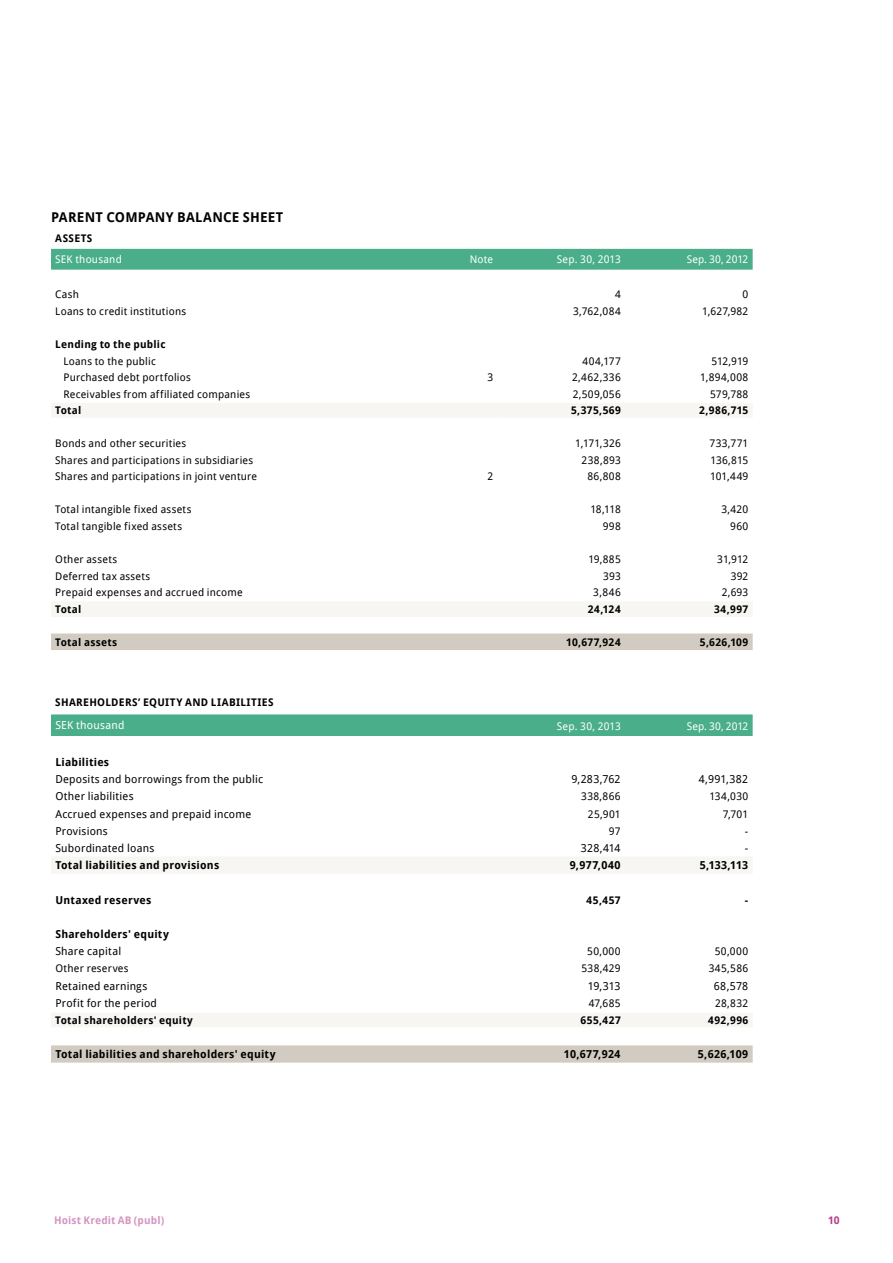
<style>
.page{position:relative;width:893px;height:1263px;background:#fff}
.page>*{position:absolute;margin:0;border:0;box-sizing:border-box;transform-origin:0 0}
.t1{font:700 13.5px "Droid Sans";letter-spacing:.02em;color:#000}
.t2{font:10.95px "Droid Sans";letter-spacing:.02em;color:#000}
.t3{font:700 10.95px "Droid Sans";letter-spacing:.02em;color:#000}
.t4{font:10.95px "Droid Sans";letter-spacing:.02em;color:#fff}
.t5{font:10.5px "Droid Sans";letter-spacing:.025em;color:#000}
.t6{font:700 10.5px "Droid Sans";letter-spacing:.03em;color:#000}
.t7{font:10.5px "Droid Sans";letter-spacing:.015em;color:#fff}
.t8{font:700 10.5px "Droid Sans";letter-spacing:.015em;color:#d596c0}
.t9{font:700 10.5px "Droid Sans";color:#b83c86}
</style>
<div class="page">
<div style="left:51px;top:249px;width:702px;height:21px;background:#4aae8a"></div>
<svg style="left:51px;top:403px;width:701px;height:214px"></svg>
<div style="left:51px;top:633px;width:702px;height:17px;background:#d2cbc1"></div>
<hr style="left:51px;top:418px;width:391px;height:1px;background:#fff">
<hr style="left:442px;top:418px;width:55px;height:1px;background:#fff">
<hr style="left:497px;top:418px;width:128px;height:1px;background:#fff">
<hr style="left:625px;top:418px;width:128px;height:1px;background:#fff">
<hr style="left:51px;top:500px;width:391px;height:2px;background:#fff">
<hr style="left:442px;top:500px;width:55px;height:2px;background:#fff">
<hr style="left:497px;top:500px;width:128px;height:2px;background:#fff">
<hr style="left:625px;top:500px;width:128px;height:2px;background:#fff">
<hr style="left:51px;top:517px;width:391px;height:2px;background:#fff">
<hr style="left:442px;top:517px;width:55px;height:2px;background:#fff">
<hr style="left:497px;top:517px;width:128px;height:2px;background:#fff">
<hr style="left:625px;top:517px;width:128px;height:2px;background:#fff">
<hr style="left:51px;top:533px;width:391px;height:2px;background:#fff">
<hr style="left:442px;top:533px;width:55px;height:2px;background:#fff">
<hr style="left:497px;top:533px;width:128px;height:2px;background:#fff">
<hr style="left:625px;top:533px;width:128px;height:2px;background:#fff">
<hr style="left:51px;top:599px;width:391px;height:2px;background:#fff">
<hr style="left:442px;top:599px;width:55px;height:2px;background:#fff">
<hr style="left:497px;top:599px;width:128px;height:2px;background:#fff">
<hr style="left:625px;top:599px;width:128px;height:2px;background:#fff">
<div style="left:51px;top:714px;width:702px;height:22px;background:#4aae8a"></div>
<svg style="left:51px;top:857px;width:701px;height:170px"></svg>
<div style="left:51px;top:1045px;width:702px;height:17px;background:#d2cbc1"></div>
<hr style="left:51px;top:1011px;width:391px;height:1px;background:#fff">
<hr style="left:442px;top:1011px;width:55px;height:1px;background:#fff">
<hr style="left:497px;top:1011px;width:128px;height:1px;background:#fff">
<hr style="left:625px;top:1011px;width:128px;height:1px;background:#fff">
<p class="t1" style="left:51px;top:209px;width:234px">PARENT COMPANY BALANCE SHEET</p>
<p class="t6" style="left:55px;top:233px;width:39px">ASSETS</p>
<p class="t7" style="left:55px;top:253px;width:68px">SEK thousand</p>
<p class="t7" style="left:470px;top:253px;width:25px">Note</p>
<p class="t7" style="left:557px;top:253px;width:66px">Sep. 30, 2013</p>
<p class="t7" style="left:687px;top:253px;width:63px">Sep. 30, 2012</p>
<p class="t5" style="left:55px;top:289px;width:25px">Cash</p>
<p class="t5" style="left:615px;top:289px;width:7px">4</p>
<p class="t5" style="left:743px;top:289px;width:7px">0</p>
<p class="t5" style="left:55px;top:305px;width:132px">Loans to credit institutions</p>
<p class="t5" style="left:573px;top:305px;width:49px">3,762,084</p>
<p class="t5" style="left:702px;top:305px;width:48px">1,627,982</p>
<p class="t6" style="left:55px;top:338px;width:112px">Lending to the public</p>
<p class="t5" style="left:63px;top:355px;width:94px">Loans to the public</p>
<p class="t5" style="left:582px;top:355px;width:40px">404,177</p>
<p class="t5" style="left:712px;top:355px;width:38px">512,919</p>
<p class="t5" style="left:63px;top:371px;width:129px">Purchased debt portfolios</p>
<p class="t5" style="left:487px;top:371px;width:7px">3</p>
<p class="t5" style="left:572px;top:371px;width:50px">2,462,336</p>
<p class="t5" style="left:700px;top:371px;width:50px">1,894,008</p>
<p class="t5" style="left:63px;top:388px;width:188px">Receivables from affiliated companies</p>
<p class="t5" style="left:573px;top:388px;width:50px">2,509,056</p>
<p class="t5" style="left:710px;top:388px;width:40px">579,788</p>
<p class="t6" style="left:55px;top:404px;width:28px">Total</p>
<p class="t6" style="left:571px;top:404px;width:51px">5,375,569</p>
<p class="t6" style="left:699px;top:404px;width:51px">2,986,715</p>
<p class="t5" style="left:55px;top:438px;width:133px">Bonds and other securities</p>
<p class="t5" style="left:575px;top:438px;width:47px">1,171,326</p>
<p class="t5" style="left:709px;top:438px;width:40px">733,771</p>
<p class="t5" style="left:55px;top:454px;width:199px">Shares and participations in subsidiaries</p>
<p class="t5" style="left:582px;top:454px;width:41px">238,893</p>
<p class="t5" style="left:710px;top:454px;width:39px">136,815</p>
<p class="t5" style="left:55px;top:471px;width:203px">Shares and participations in joint venture</p>
<p class="t5" style="left:487px;top:471px;width:7px">2</p>
<p class="t5" style="left:587px;top:471px;width:35px">86,808</p>
<p class="t5" style="left:710px;top:471px;width:40px">101,449</p>
<p class="t5" style="left:55px;top:504px;width:138px">Total intangible fixed assets</p>
<p class="t5" style="left:590px;top:504px;width:32px">18,118</p>
<p class="t5" style="left:721px;top:504px;width:28px">3,420</p>
<p class="t5" style="left:55px;top:520px;width:128px">Total tangible fixed assets</p>
<p class="t5" style="left:603px;top:520px;width:20px">998</p>
<p class="t5" style="left:730px;top:520px;width:20px">960</p>
<p class="t5" style="left:55px;top:553px;width:63px">Other assets</p>
<p class="t5" style="left:588px;top:553px;width:34px">19,885</p>
<p class="t5" style="left:717px;top:553px;width:33px">31,912</p>
<p class="t5" style="left:55px;top:570px;width:97px">Deferred tax assets</p>
<p class="t5" style="left:603px;top:570px;width:19px">393</p>
<p class="t5" style="left:731px;top:570px;width:19px">392</p>
<p class="t5" style="left:55px;top:586px;width:189px">Prepaid expenses and accrued income</p>
<p class="t5" style="left:593px;top:586px;width:29px">3,846</p>
<p class="t5" style="left:722px;top:586px;width:28px">2,693</p>
<p class="t6" style="left:55px;top:603px;width:28px">Total</p>
<p class="t6" style="left:588px;top:603px;width:35px">24,124</p>
<p class="t6" style="left:714px;top:603px;width:36px">34,997</p>
<p class="t6" style="left:55px;top:636px;width:63px">Total assets</p>
<p class="t6" style="left:566px;top:636px;width:56px">10,677,924</p>
<p class="t6" style="left:700px;top:636px;width:50px">5,626,109</p>
<p class="t6" style="left:55px;top:696px;width:220px">SHAREHOLDERS’ EQUITY AND LIABILITIES</p>
<p class="t4" style="left:55px;top:719px;width:71px">SEK thousand</p>
<p class="t7" style="left:557px;top:720px;width:66px">Sep. 30, 2013</p>
<p class="t7" style="left:687px;top:720px;width:63px">Sep. 30, 2012</p>
<p class="t3" style="left:55px;top:756px;width:55px">Liabilities</p>
<p class="t2" style="left:55px;top:773px;width:209px">Deposits and borrowings from the public</p>
<p class="t2" style="left:571px;top:773px;width:51px">9,283,762</p>
<p class="t2" style="left:699px;top:773px;width:51px">4,991,382</p>
<p class="t2" style="left:55px;top:790px;width:80px">Other liabilities</p>
<p class="t5" style="left:581px;top:791px;width:41px">338,866</p>
<p class="t5" style="left:709px;top:791px;width:40px">134,030</p>
<p class="t2" style="left:55px;top:807px;width:197px">Accrued expenses and prepaid income</p>
<p class="t5" style="left:588px;top:808px;width:34px">25,901</p>
<p class="t5" style="left:723px;top:808px;width:27px">7,701</p>
<p class="t2" style="left:55px;top:825px;width:54px">Provisions</p>
<p class="t5" style="left:609px;top:825px;width:13px">97</p>
<p class="t5" style="left:745px;top:825px;width:5px">-</p>
<p class="t2" style="left:55px;top:842px;width:100px">Subordinated loans</p>
<p class="t2" style="left:581px;top:842px;width:41px">328,414</p>
<p class="t2" style="left:745px;top:842px;width:5px">-</p>
<p class="t3" style="left:55px;top:859px;width:165px">Total liabilities and provisions</p>
<p class="t3" style="left:570px;top:859px;width:52px">9,977,040</p>
<p class="t3" style="left:700px;top:859px;width:50px">5,133,113</p>
<p class="t3" style="left:55px;top:893px;width:97px">Untaxed reserves</p>
<p class="t6" style="left:587px;top:894px;width:36px">45,457</p>
<p class="t6" style="left:745px;top:894px;width:5px">-</p>
<p class="t3" style="left:55px;top:928px;width:115px">Shareholders' equity</p>
<p class="t2" style="left:55px;top:945px;width:67px">Share capital</p>
<p class="t5" style="left:587px;top:945px;width:35px">50,000</p>
<p class="t5" style="left:715px;top:945px;width:35px">50,000</p>
<p class="t5" style="left:55px;top:962px;width:75px">Other reserves</p>
<p class="t5" style="left:581px;top:962px;width:41px">538,429</p>
<p class="t5" style="left:709px;top:962px;width:41px">345,586</p>
<p class="t2" style="left:55px;top:980px;width:93px">Retained earnings</p>
<p class="t2" style="left:588px;top:980px;width:34px">19,313</p>
<p class="t2" style="left:714px;top:980px;width:36px">68,578</p>
<p class="t2" style="left:55px;top:997px;width:103px">Profit for the period</p>
<p class="t5" style="left:589px;top:997px;width:33px">47,685</p>
<p class="t5" style="left:715px;top:997px;width:35px">28,832</p>
<p class="t6" style="left:55px;top:1014px;width:139px">Total shareholders' equity</p>
<p class="t6" style="left:581px;top:1014px;width:42px">655,427</p>
<p class="t6" style="left:708px;top:1014px;width:42px">492,996</p>
<p class="t3" style="left:55px;top:1048px;width:222px">Total liabilities and shareholders' equity</p>
<p class="t3" style="left:564px;top:1048px;width:58px">10,677,924</p>
<p class="t3" style="left:698px;top:1048px;width:52px">5,626,109</p>
<p class="t8" style="left:54px;top:1214px;width:112px">Hoist Kredit AB (publ)</p>
<p class="t9" style="left:828px;top:1214px;width:13px">10</p>
</div>
